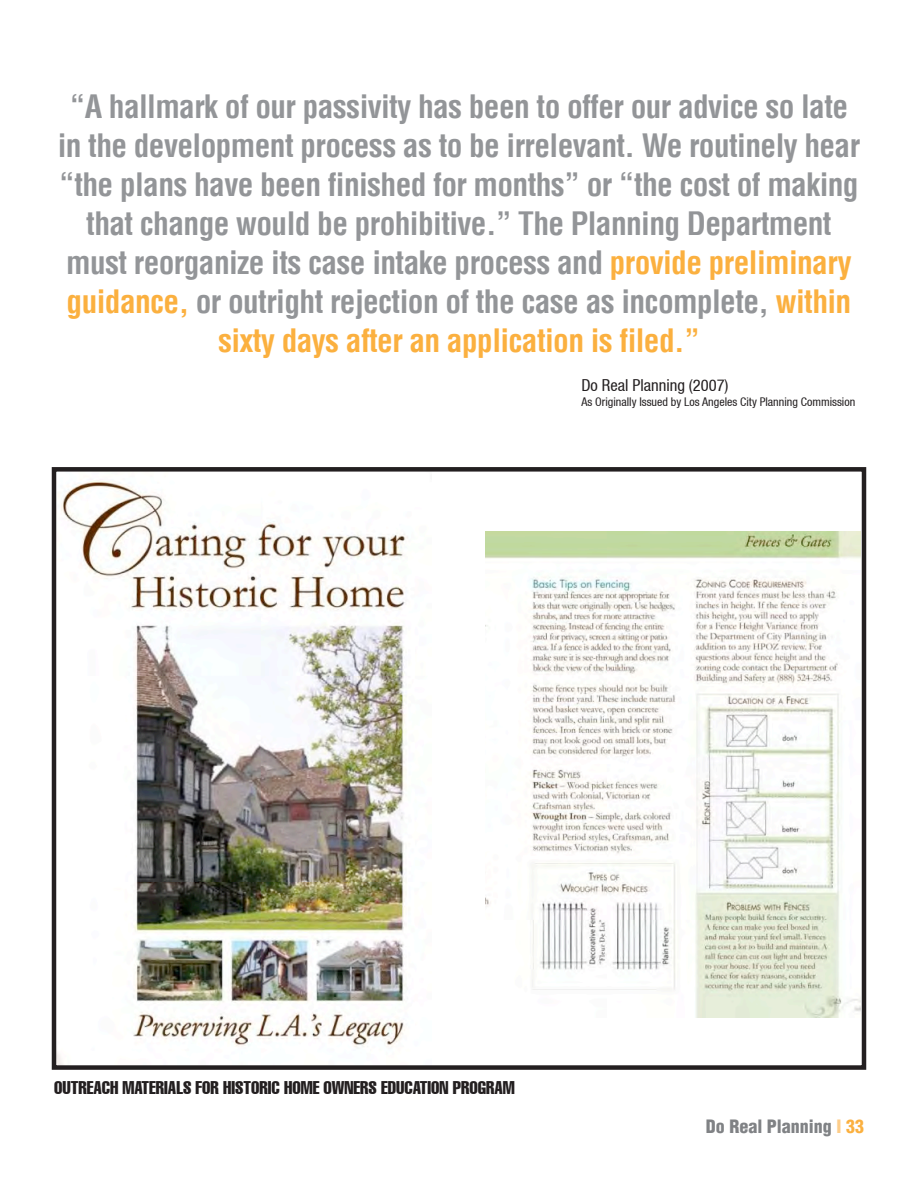
<style>
.page{position:relative;width:918px;height:1188px;background:#fff}
.page>*{position:absolute;margin:0;border:0;box-sizing:border-box;transform-origin:0 0}
.t1{font:700 condensed 31.5px/39px "Helvetica";letter-spacing:-.02em;color:#939598;text-align:center}
.t2{font:extra-condensed 18px "Helvetica";color:#231f20}
.t3{font:900 condensed 18px "Helvetica";color:#808285}
.t4{font:condensed 16.5px "Helvetica 57";color:#231f20}
.t5{font:condensed 12px "Helvetica 57";color:#231f20}
.s1{color:#fbb03f}
.s2{color:#fdcd8a}
</style>
<div class="page">
<img style="left:57px;top:480px;width:351px;height:585px">
<img style="left:485px;top:532px;width:375px;height:485px">
<div style="left:52px;top:467px;width:814px;height:603px;border:4px solid #231f20"></div>
<p class="t1" style="left:58px;top:87px;width:804px">“A hallmark of our passivity has been to offer our advice so late in the development process as to be irrelevant. We routinely hear “the plans have been finished for months” or “the cost of making that change would be prohibitive.” The Planning Department must reorganize its case intake process and <span class="s1">provide preliminary guidance,</span> or outright rejection of the case as incomplete, <span class="s1">within sixty days after an application is filed.”</span></p>
<p class="t4" style="left:581px;top:376px;width:149px">Do Real Planning (2007)</p>
<p class="t5" style="left:581px;top:394px;width:275px">As Originally Issued by Los Angeles City Planning Commission</p>
<p class="t2" style="left:54px;top:1076px;width:462px">OUTREACH MATERIALS FOR HISTORIC HOME OWNERS EDUCATION PROGRAM</p>
<p class="t3" style="left:706px;top:1115px;width:160px">Do Real Planning <span class="s2">I</span> <span class="s1">33</span></p>
</div>
